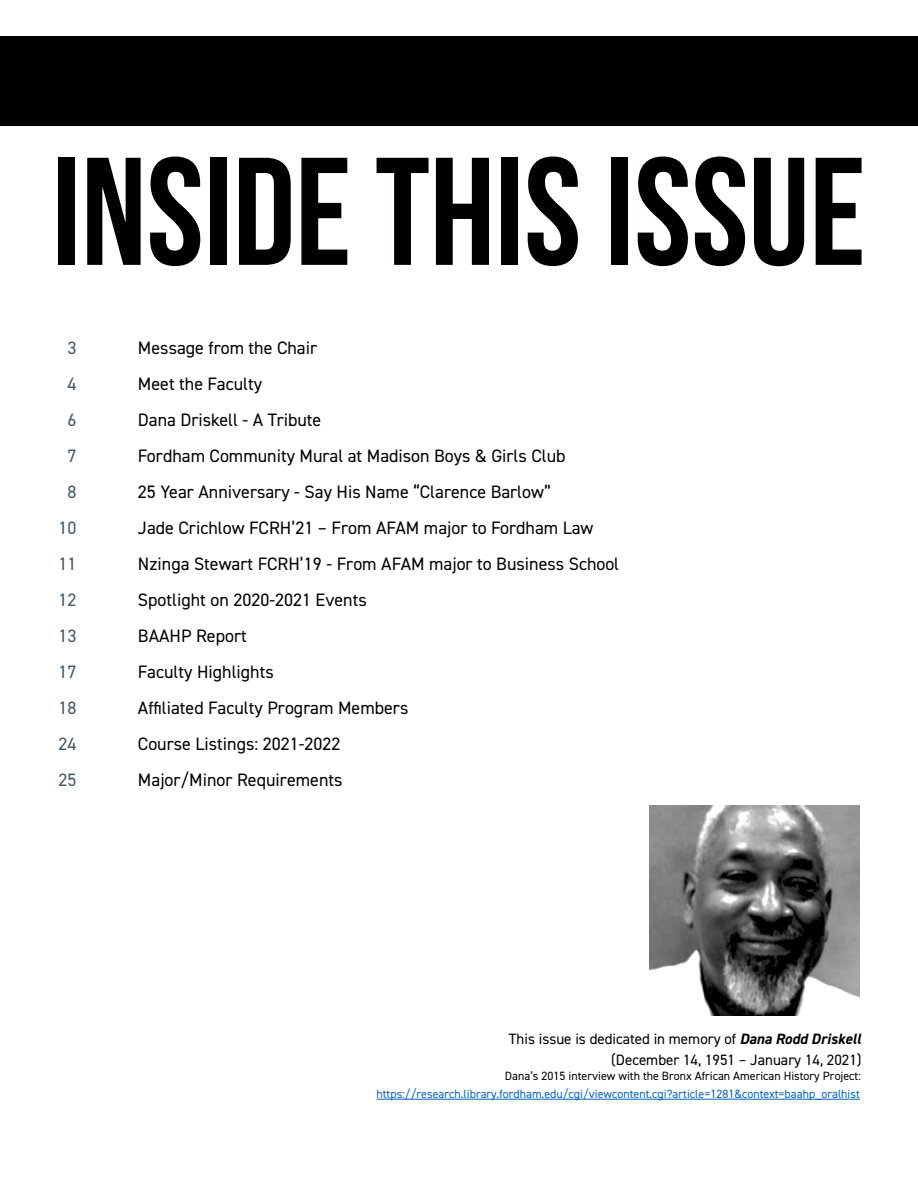
<style>
.page{position:relative;width:918px;height:1188px;background:#fff}
.page>*{position:absolute;margin:0;border:0;box-sizing:border-box;transform-origin:0 0}
.t1{font:153px "Bebas Neue";color:#000101}
.t2{font:18px/36px "DIN2014";color:#000101}
.t3{font:18px/36px "DIN2014";color:#435967;text-align:center}
.t4{font:15px "DIN2014";color:#000101}
.t5{font:12px "DIN2014";color:#0563c1}
.t6{font:12px "DIN2014";color:#000101}
.s1{font-weight:700;font-style:italic}
</style>
<div class="page">
<div style="left:0;top:36px;width:918px;height:89px;background:#000101"></div>
<img style="left:649px;top:806px;width:211px;height:210px">
<hr style="left:377px;top:1099px;width:483px;height:1px;background:#0563c1">
<h1 class="t1" style="left:52px;top:128px;width:815px">INSIDE THIS ISSUE</h1>
<p class="t3" style="left:58px;top:329px;width:19px">3<br>4<br>6<br>7<br>8<br>10<br>11<br>12<br>13<br>17<br>18<br>24<br>25</p>
<p class="t2" style="left:138px;top:330px;width:483px">Message from the Chair<br>Meet the Faculty<br>Dana Driskell - A Tribute<br>Fordham Community Mural at Madison Boys &amp; Girls Club<br>25 Year Anniversary - Say His Name “Clarence Barlow”<br>Jade Crichlow FCRH’21 – From AFAM major to Fordham Law Nzinga Stewart FCRH’19 - From AFAM major to Business School Spotlight on 2020-2021 Events<br>BAAHP Report<br>Faculty Highlights<br>Affiliated Faculty Program Members<br>Course Listings: 2021-2022<br>Major/Minor Requirements</p>
<p class="t4" style="left:509px;top:1029px;width:354px">This issue is dedicated in memory of <span class="s1">Dana Rodd Driskell</span></p>
<p class="t4" style="left:611px;top:1050px;width:252px">(December 14, 1951 – January 14, 2021)</p>
<p class="t6" style="left:505px;top:1068px;width:358px">Dana’s 2015 interview with the Bronx African American History Project:</p>
<p class="t5" style="left:377px;top:1086px;width:485px">https://research.library.fordham.edu/cgi/viewcontent.cgi?article=1281&amp;context=baahp_oralhist</p>
</div>
